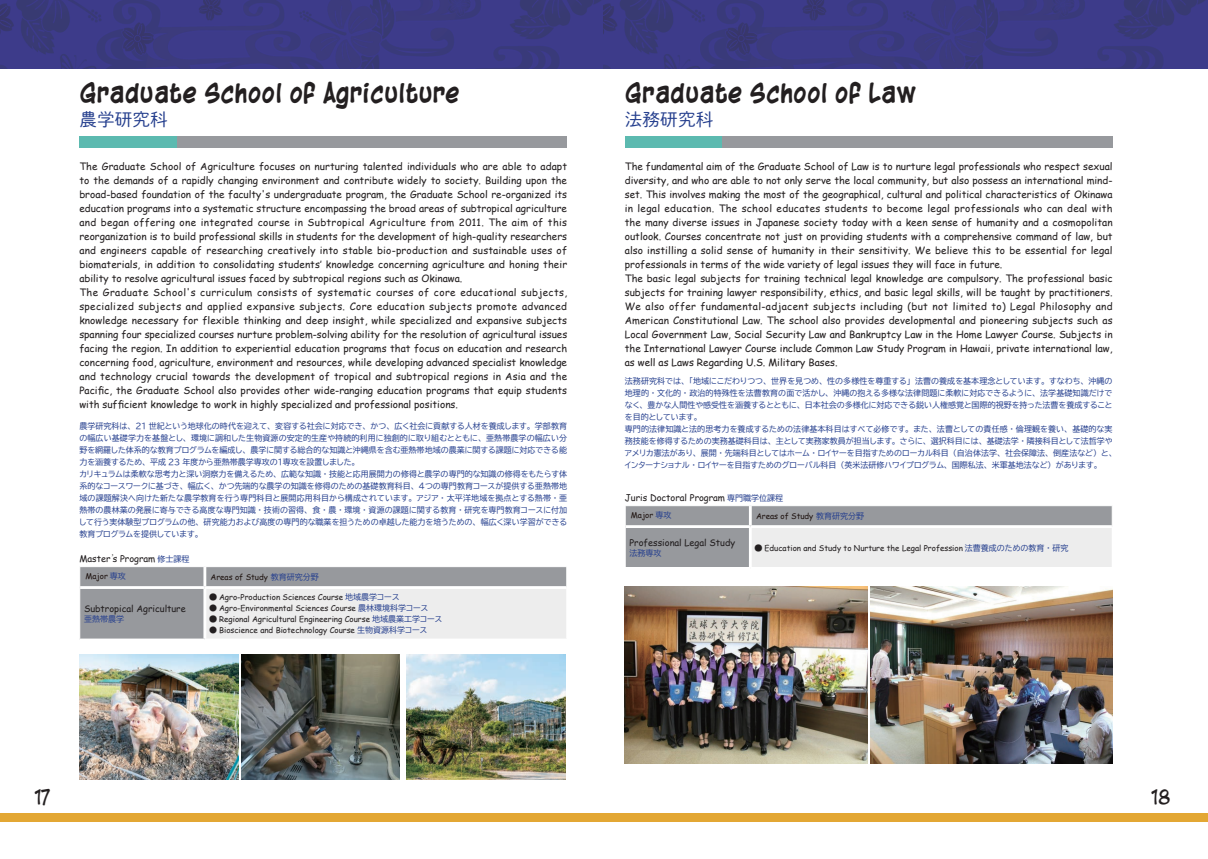
<style>
.page{position:relative;width:1208px;height:859px;background:#fff}
.page>*{position:absolute;margin:0;border:0;box-sizing:border-box;transform-origin:0 0}
.t1{font:700 24.8px "Blambot Casual";color:#231f20}
.t2{font:20px "Blambot Casual";color:#231f20}
.t3{font:17.7px "DNP Shuei M Go Std L";color:#253f8e}
.t4{font:10px/14px "Comic Sans MS";color:#231f20}
.t5{font:9.2px "Comic Sans MS";color:#231f20}
.t6{font:8px/12px "BIZ UDP Gothic";letter-spacing:.005em;color:#253f8e}
.t7{font:8px "Comic Sans MS";color:#231f20}
.t8{font:8px "Comic Sans MS";color:#211613}
.s1{font-family:"Adobe Ming Std";font-weight:300}
.s2{font-family:"BIZ UDP Gothic";font-size:8px;color:#253f8e}
.s3{font-family:"BIZ UDP Gothic";color:#253f8e}
.s4{font-family:"Adobe Myungjo Std";font-weight:500}
.s5{font-family:"Koz Min Pr 6 N"}
</style>
<div class="page">
<div style="left:79px;top:136px;width:33px;height:11px;background:#5cbab0"></div>
<div style="left:112px;top:136px;width:32px;height:11px;background:#5cbab0"></div>
<div style="left:144px;top:136px;width:33px;height:11px;background:#5cbab0"></div>
<div style="left:177px;top:136px;width:32px;height:11px;background:#97999d"></div>
<div style="left:209px;top:136px;width:33px;height:11px;background:#97999d"></div>
<div style="left:242px;top:136px;width:32px;height:11px;background:#97999d"></div>
<div style="left:274px;top:136px;width:33px;height:11px;background:#97999d"></div>
<div style="left:307px;top:136px;width:32px;height:11px;background:#97999d"></div>
<div style="left:339px;top:136px;width:33px;height:11px;background:#97999d"></div>
<div style="left:372px;top:136px;width:32px;height:11px;background:#97999d"></div>
<div style="left:404px;top:136px;width:33px;height:11px;background:#97999d"></div>
<div style="left:437px;top:136px;width:32px;height:11px;background:#97999d"></div>
<div style="left:469px;top:136px;width:33px;height:11px;background:#97999d"></div>
<div style="left:502px;top:136px;width:32px;height:11px;background:#97999d"></div>
<div style="left:534px;top:136px;width:33px;height:11px;background:#97999d"></div>
<svg style="left:80px;top:567px;width:487px;height:72px;background:#c5c6c8"></svg>
<hr style="left:566px;top:587px;width:1px;height:52px;background:#fff">
<hr style="left:80px;top:586px;width:125px;height:3px;background:#fff">
<hr style="left:205px;top:586px;width:361px;height:3px;background:#fff">
<hr style="left:203px;top:567px;width:3px;height:19px;background:#fff">
<hr style="left:203px;top:589px;width:3px;height:50px;background:#fff">
<div style="left:625px;top:136px;width:32px;height:11px;background:#5cbab0"></div>
<div style="left:657px;top:136px;width:33px;height:11px;background:#5cbab0"></div>
<div style="left:690px;top:136px;width:32px;height:11px;background:#5cbab0"></div>
<div style="left:722px;top:136px;width:33px;height:11px;background:#97999d"></div>
<div style="left:755px;top:136px;width:32px;height:11px;background:#97999d"></div>
<div style="left:787px;top:136px;width:33px;height:11px;background:#97999d"></div>
<div style="left:820px;top:136px;width:32px;height:11px;background:#97999d"></div>
<div style="left:852px;top:136px;width:33px;height:11px;background:#97999d"></div>
<div style="left:885px;top:136px;width:32px;height:11px;background:#97999d"></div>
<div style="left:917px;top:136px;width:33px;height:11px;background:#97999d"></div>
<div style="left:950px;top:136px;width:32px;height:11px;background:#97999d"></div>
<div style="left:982px;top:136px;width:33px;height:11px;background:#97999d"></div>
<div style="left:1015px;top:136px;width:32px;height:11px;background:#97999d"></div>
<div style="left:1047px;top:136px;width:33px;height:11px;background:#97999d"></div>
<div style="left:1080px;top:136px;width:32px;height:11px;background:#97999d"></div>
<svg style="left:625px;top:506px;width:487px;height:61px;background:#c5c6c8"></svg>
<hr style="left:749px;top:528px;width:2px;height:39px;background:#fff">
<img style="left:79px;top:655px;width:159px;height:125px">
<img style="left:241px;top:655px;width:159px;height:125px">
<img style="left:407px;top:655px;width:159px;height:125px">
<img style="left:870px;top:587px;width:242px;height:176px">
<img style="left:625px;top:587px;width:242px;height:176px">
<div style="left:0;top:814px;width:1208px;height:8px;background:#e3a734"></div>
<img style="left:0;top:0;width:1208px;height:68px">
<h1 class="t1" style="left:79px;top:77px;width:382px">Graduate School of Agriculture</h1>
<h3 class="t3" style="left:79px;top:107px;width:90px">農学研究科</h3>
<p class="t4" style="left:79px;top:159px;width:489px">The Graduate School of Agriculture focuses on nurturing talented individuals who are able to adapt to the demands of a rapidly changing environment and contribute widely to society. Building upon the broad-based foundation of the faculty's undergraduate program, the Graduate School re-organized its education programs into a systematic structure encompassing the broad areas of subtropical agriculture and began offering one integrated course in Subtropical Agriculture from 2011. The aim of this reorganization is to build professional skills in students for the development of high-quality researchers and engineers capable of researching creatively into stable bio-production and sustainable uses of biomaterials, in addition to consolidating students‛ knowledge concerning agriculture and honing their ability to resolve agricultural issues faced by subtropical regions such as Okinawa.<br>The Graduate School's curriculum consists of systematic courses of core educational subjects, specialized subjects and applied expansive subjects. Core education subjects promote advanced knowledge necessary for flexible thinking and deep insight, while specialized and expansive subjects spanning four specialized courses nurture problem-solving ability for the resolution of agricultural issues facing the region. In addition to experiential education programs that focus on education and research concerning food, agriculture, environment and resources, while developing advanced specialist knowledge and technology crucial towards the development of tropical and subtropical regions in Asia and the Pacific, the Graduate School also provides other wide-ranging education programs that equip students with sufficient knowledge to work in highly specialized and professional positions.</p>
<p class="t6" style="left:79px;top:420px;width:489px">農学研究科は、 21 世紀という地球化の時代を迎えて、変容する社会に対応でき、かつ、広く社会に貢献する人材を養成します。学部教育の幅広い基礎学力を基盤とし、環境に調和した生物資源の安定的生産や持続的利用に独創的に取り組むとともに、亜熱帯農学の幅広い分野を網羅した体系的な教育プログラムを編成し、農学に関する総合的な知識と沖縄県を含む亜熱帯地域の農業に関する課題に対応できる能力を涵養するため、平成 23 年度から亜熱帯農学専攻の１専攻を設置しました。<br>カリキュラムは柔軟な思考力と深い洞察力を備えるため、広範な知識･技能と応用展開力の修得と農学の専門的な知識の修得をもたらす体系的なコースワークに基づき、幅広く、かつ先端的な農学の知識を修得のための基礎教育科目、４つの専門教育コースが提供する亜熱帯地域の課題解決へ向けた新たな農学教育を行う専門科目と展開応用科目から構成されています。アジア・太平洋地域を拠点とする熱帯・亜熱帯の農林業の発展に寄与できる高度な専門知識・技術の習得、食・農・環境・資源の課題に関する教育・研究を専門教育コースに付加して行う実体験型プログラムの他、研究能力および高度の専門的な職業を担うための卓越した能力を培うための、幅広く深い学習ができる教育プログラムを提供しています。</p>
<p class="t5" style="left:79px;top:552px;width:112px">Master<span class="s1">’</span>s Program <span class="s2">修士課程</span></p>
<p class="t8" style="left:85px;top:570px;width:42px">Major <span class="s3">専攻</span></p>
<p class="t8" style="left:210px;top:571px;width:110px">Areas of Study <span class="s3">教育研究分野</span></p>
<p class="t5" style="left:84px;top:602px;width:103px">Subtropical Agriculture</p>
<p class="t6" style="left:84px;top:613px;width:41px">亜熱帯農学</p>
<p class="t7" style="left:209px;top:591px;width:192px"><span class="s4">●</span> Agro-Production Sciences Course <span class="s3">地域農学コース</span></p>
<p class="t7" style="left:209px;top:602px;width:221px"><span class="s5">●</span> Agro-Environmental Sciences Course <span class="s3">農林環境科学コース</span></p>
<p class="t7" style="left:209px;top:613px;width:235px"><span class="s4">●</span> Regional Agricultural Engineering Course <span class="s3">地域農業工学コース</span></p>
<p class="t7" style="left:209px;top:624px;width:220px"><span class="s5">●</span> Bioscience and Biotechnology Course <span class="s3">生物資源科学コース</span></p>
<h1 class="t1" style="left:625px;top:77px;width:292px">Graduate School of Law</h1>
<h3 class="t3" style="left:625px;top:107px;width:90px">法務研究科</h3>
<p class="t4" style="left:625px;top:159px;width:489px">The fundamental aim of the Graduate School of Law is to nurture legal professionals who respect sexual diversity, and who are able to not only serve the local community, but also possess an international mind&shy;set. This involves making the most of the geographical, cultural and political characteristics of Okinawa in legal education. The school educates students to become legal professionals who can deal with the many diverse issues in Japanese society today with a keen sense of humanity and a cosmopolitan outlook. Courses concentrate not just on providing students with a comprehensive command of law, but also instilling a solid sense of humanity in their sensitivity. We believe this to be essential for legal professionals in terms of the wide variety of legal issues they will face in future.<br>The basic legal subjects for training technical legal knowledge are compulsory. The professional basic subjects for training lawyer responsibility, ethics, and basic legal skills, will be taught by practitioners.<br>We also offer fundamental-adjacent subjects including (but not limited to) Legal Philosophy and American Constitutional Law. The school also provides developmental and pioneering subjects such as Local Government Law, Social Security Law and Bankruptcy Law in the Home Lawyer Course. Subjects in the International Lawyer Course include Common Law Study Program in Hawaii, private international law, as well as Laws Regarding U.S. Military Bases.</p>
<p class="t6" style="left:625px;top:375px;width:490px">法務研究科では、「地域にこだわりつつ、世界を見つめ、性の多様性を尊重する」法曹の養成を基本理念としています。すなわち、沖縄の地理的・文化的・政治的特殊性を法曹教育の面で活かし、沖縄の抱える多様な法律問題に柔軟に対応できるように、法学基礎知識だけでなく、豊かな人間性や感受性を涵養するとともに、日本社会の多様化に対応できる鋭い人権感覚と国際的視野を持った法曹を養成することを目的としています。<br>専門的法律知識と法的思考力を養成するための法律基本科目はすべて必修です。また、法曹としての責任感・倫理観を養い、基礎的な実務技能を修得するための実務基礎科目は、主として実務家教員が担当します。さらに、選択科目には、基礎法学・隣接科目として法哲学やアメリカ憲法があり、展開・先端科目としてはホーム・ロイヤーを目指すためのローカル科目（自治体法学、社会保障法、倒産法など）と、インターナショナル・ロイヤーを目指すためのグローバル科目（英米法研修ハワイプログラム、国際私法、米軍基地法など）があります。</p>
<p class="t5" style="left:625px;top:491px;width:160px">Juris Doctoral Program <span class="s2">専門職学位課程</span></p>
<p class="t8" style="left:631px;top:510px;width:42px">Major <span class="s3">専攻</span></p>
<p class="t8" style="left:756px;top:510px;width:110px">Areas of Study <span class="s3">教育研究分野</span></p>
<p class="t5" style="left:629px;top:536px;width:107px">Professional Legal Study</p>
<p class="t6" style="left:629px;top:547px;width:33px">法務専攻</p>
<p class="t7" style="left:754px;top:542px;width:315px"><span class="s4">●</span> Education and Study to Nurture the Legal Profession <span class="s3">法曹養成のための教育・研究</span></p>
<h2 class="t2" style="left:34px;top:785px;width:18px">17</h2>
<h2 class="t2" style="left:1151px;top:785px;width:21px">18</h2>
</div>
